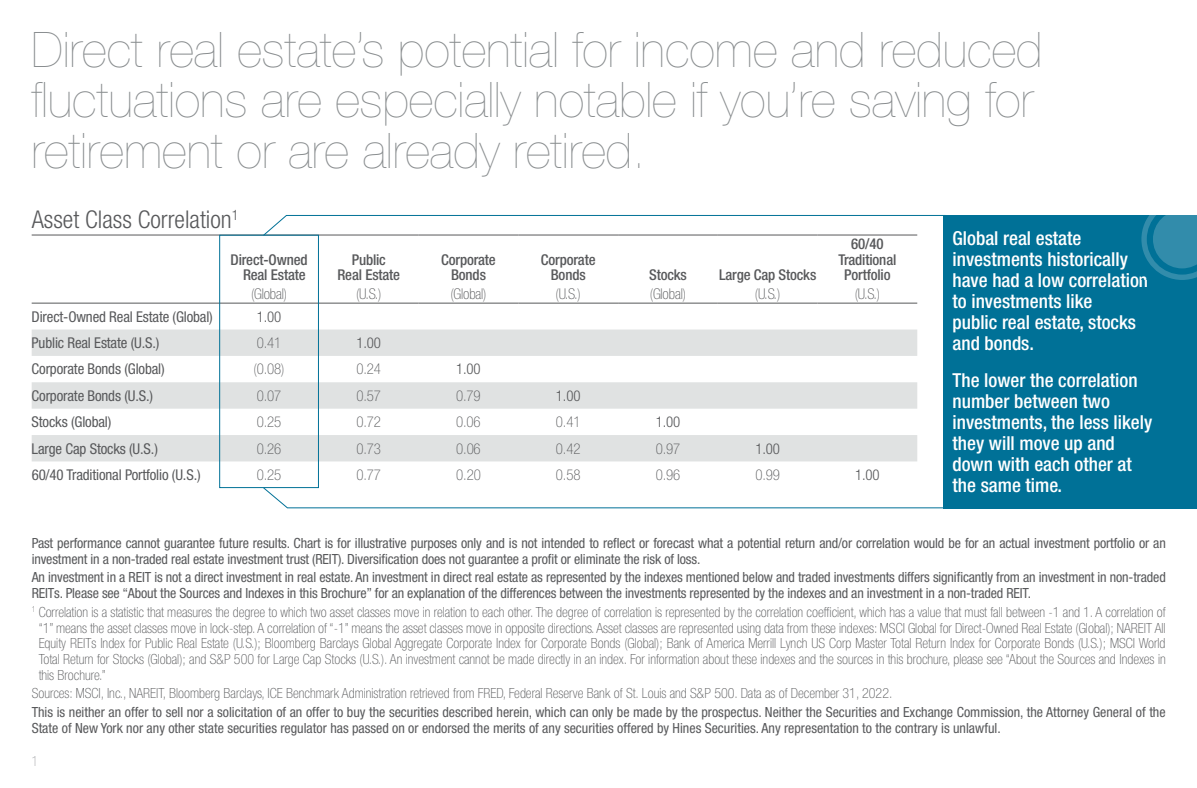
<style>
.page{position:relative;width:1197px;height:788px;background:#fff}
.page>*{position:absolute;margin:0;border:0;box-sizing:border-box;transform-origin:0 0}
.t1{font:200 49px/50.8px "Helvetica Neue LT Pro";color:#888c8e}
.t2{font:300 condensed 24.5px "Helvetica Neue LT Pro";color:#58595b}
.t3{font:500 condensed 19.25px/21px "Helvetica Neue LT Pro";color:#fff}
.t4{font:condensed 14.88px "Helvetica Neue LT Pro";letter-spacing:-.01em;color:#58595b}
.t5{font:100 condensed 14.88px "Helvetica Neue LT Pro";letter-spacing:-.01em;color:#58595b}
.t6{font:500 condensed 14.88px/15.8px "Helvetica Neue LT Pro";letter-spacing:-.01em;color:#58595b;text-align:center}
.t7{font:300 condensed 14.88px "Helvetica Neue LT Pro";letter-spacing:-.01em;color:#58595b}
.t8{font:condensed 14px/15.8px "Helvetica Neue LT Pro";letter-spacing:-.01em;color:#58595b}
.t9{font:100 condensed 14px/15.8px "Helvetica Neue LT Pro";color:#58595b;text-align:justify}
.t10{font:100 condensed 14px "Helvetica Neue LT Pro";color:#a7a9ac}
</style>
<div class="page">
<div style="left:944px;top:215px;width:253px;height:293px;background:#007197"></div>
<svg style="left:32px;top:329px;width:187px;height:132px;fill:#e0e2e2"></svg>
<hr style="left:32px;top:235px;width:187px;height:1px;background:#58595b">
<hr style="left:32px;top:303px;width:187px;height:1px;background:#58595b">
<svg style="left:1141px;top:215px;width:56px;height:65px"></svg>
<svg style="left:219px;top:215px;width:725px;height:293px"></svg>
<h1 class="t1" style="left:32px;top:23px;width:1013px">Direct real estate’s potential for income and reduced fluctuations are especially notable if you’re saving for retirement or are already retired.</h1>
<h2 class="t2" style="left:32px;top:205px;width:208px">Asset Class Correlation<sup>1</sup></h2>
<p class="t6" style="left:231px;top:251px;width:79px;text-align:right">Direct-Owned<br>Real Estate</p>
<p class="t6" style="left:337px;top:251px;width:64px">Public<br>Real Estate</p>
<p class="t6" style="left:441px;top:251px;width:56px">Corporate<br>Bonds</p>
<p class="t6" style="left:541px;top:251px;width:56px">Corporate<br>Bonds</p>
<p class="t6" style="left:649px;top:267px;width:39px">Stocks</p>
<p class="t6" style="left:719px;top:267px;width:99px">Large Cap Stocks</p>
<p class="t6" style="left:838px;top:235px;width:59px">60/40<br>Traditional<br>Portfolio</p>
<p class="t5" style="left:251px;top:285px;width:38px">(Global)</p>
<p class="t5" style="left:356px;top:285px;width:27px">(U.S.)</p>
<p class="t5" style="left:450px;top:285px;width:38px">(Global)</p>
<p class="t5" style="left:556px;top:285px;width:27px">(U.S.)</p>
<p class="t5" style="left:650px;top:285px;width:38px">(Global)</p>
<p class="t5" style="left:755px;top:285px;width:27px">(U.S.)</p>
<p class="t5" style="left:855px;top:285px;width:27px">(U.S.)</p>
<p class="t4" style="left:32px;top:307px;width:183px">Direct-Owned Real Estate (Global)</p>
<p class="t7" style="left:257px;top:308px;width:26px">1.00</p>
<p class="t4" style="left:32px;top:334px;width:129px">Public Real Estate (U.S.)</p>
<p class="t5" style="left:257px;top:334px;width:26px">0.41</p>
<p class="t7" style="left:357px;top:334px;width:26px">1.00</p>
<p class="t4" style="left:32px;top:360px;width:135px">Corporate Bonds (Global)</p>
<p class="t5" style="left:254px;top:361px;width:32px">(0.08)</p>
<p class="t5" style="left:357px;top:361px;width:26px">0.24</p>
<p class="t7" style="left:456px;top:360px;width:26px">1.00</p>
<p class="t4" style="left:32px;top:387px;width:123px">Corporate Bonds (U.S.)</p>
<p class="t5" style="left:257px;top:387px;width:26px">0.07</p>
<p class="t5" style="left:357px;top:387px;width:26px">0.57</p>
<p class="t5" style="left:456px;top:387px;width:26px">0.79</p>
<p class="t7" style="left:556px;top:387px;width:26px">1.00</p>
<p class="t4" style="left:32px;top:413px;width:81px">Stocks (Global)</p>
<p class="t5" style="left:257px;top:413px;width:26px">0.25</p>
<p class="t5" style="left:357px;top:413px;width:26px">0.72</p>
<p class="t5" style="left:456px;top:413px;width:26px">0.06</p>
<p class="t5" style="left:556px;top:413px;width:26px">0.41</p>
<p class="t7" style="left:656px;top:413px;width:26px">1.00</p>
<p class="t4" style="left:32px;top:439px;width:128px">Large Cap Stocks (U.S.)</p>
<p class="t5" style="left:257px;top:440px;width:26px">0.26</p>
<p class="t5" style="left:357px;top:440px;width:26px">0.73</p>
<p class="t5" style="left:456px;top:440px;width:26px">0.06</p>
<p class="t5" style="left:556px;top:440px;width:26px">0.42</p>
<p class="t5" style="left:656px;top:440px;width:26px">0.97</p>
<p class="t7" style="left:755px;top:440px;width:26px">1.00</p>
<p class="t4" style="left:32px;top:466px;width:171px">60/40 Traditional Portfolio (U.S.)</p>
<p class="t5" style="left:257px;top:466px;width:26px">0.25</p>
<p class="t5" style="left:357px;top:466px;width:26px">0.77</p>
<p class="t5" style="left:456px;top:466px;width:26px">0.20</p>
<p class="t5" style="left:556px;top:466px;width:26px">0.58</p>
<p class="t5" style="left:656px;top:466px;width:26px">0.96</p>
<p class="t5" style="left:755px;top:466px;width:26px">0.99</p>
<p class="t7" style="left:855px;top:466px;width:26px">1.00</p>
<h3 class="t3" style="left:953px;top:227px;width:197px">Global real estate investments historically have had a low correlation to investments like<br>public real estate, stocks and bonds.</h3>
<h3 class="t3" style="left:953px;top:369px;width:201px">The lower the correlation number between two investments, the less likely they will move up and down with each other at the same time.</h3>
<p class="t8" style="left:32px;top:535px;width:1136px">Past performance cannot guarantee future results. Chart is for illustrative purposes only and is not intended to reflect or forecast what a potential return and/or correlation would be for an actual investment portfolio or an investment in a non-traded real estate investment trust (REIT). Diversification does not guarantee a profit or eliminate the risk of loss.</p>
<p class="t8" style="left:32px;top:569px;width:1136px">An investment in a REIT is not a direct investment in real estate. An investment in direct real estate as represented by the indexes mentioned below and traded investments differs significantly from an investment in non-traded<br>REITs. Please see “About the Sources and Indexes in this Brochure” for an explanation of the differences between the investments represented by the indexes and an investment in a non-traded REIT.</p>
<p class="t9" style="left:39px;top:604px;width:1129px;text-indent:-7px"><sup>1</sup> Correlation is a statistic that measures the degree to which two asset classes move in relation to each other. The degree of correlation is represented by the correlation coefficient, which has a value that must fall between -1 and 1. A correlation of “1” means the asset classes move in lock-step. A correlation of “-1” means the asset classes move in opposite directions. Asset classes are represented using data from these indexes: MSCI Global for Direct-Owned Real Estate (Global); NAREIT All Equity REITs Index for Public Real Estate (U.S.); Bloomberg Barclays Global Aggregate Corporate Index for Corporate Bonds (Global); Bank of America Merrill Lynch US Corp Master Total Return Index for Corporate Bonds (U.S.); MSCI World Total Return for Stocks (Global); and S&amp;P 500 for Large Cap Stocks (U.S.). An investment cannot be made directly in an index. For information about these indexes and the sources in this brochure, please see “About the Sources and Indexes in this Brochure.”</p>
<p class="t9" style="left:32px;top:685px;width:862px">Sources: MSCI, Inc., NAREIT, Bloomberg Barclays, ICE Benchmark Administration retrieved from FRED, Federal Reserve Bank of St. Louis and S&amp;P 500. Data as of December 31, 2022.</p>
<p class="t8" style="left:32px;top:704px;width:1136px">This is neither an offer to sell nor a solicitation of an offer to buy the securities described herein, which can only be made by the prospectus. Neither the Securities and Exchange Commission, the Attorney General of the<br>State of New York nor any other state securities regulator has passed on or endorsed the merits of any securities offered by Hines Securities. Any representation to the contrary is unlawful.</p>
<p class="t10" style="left:32px;top:753px;width:8px">1</p>
</div>
